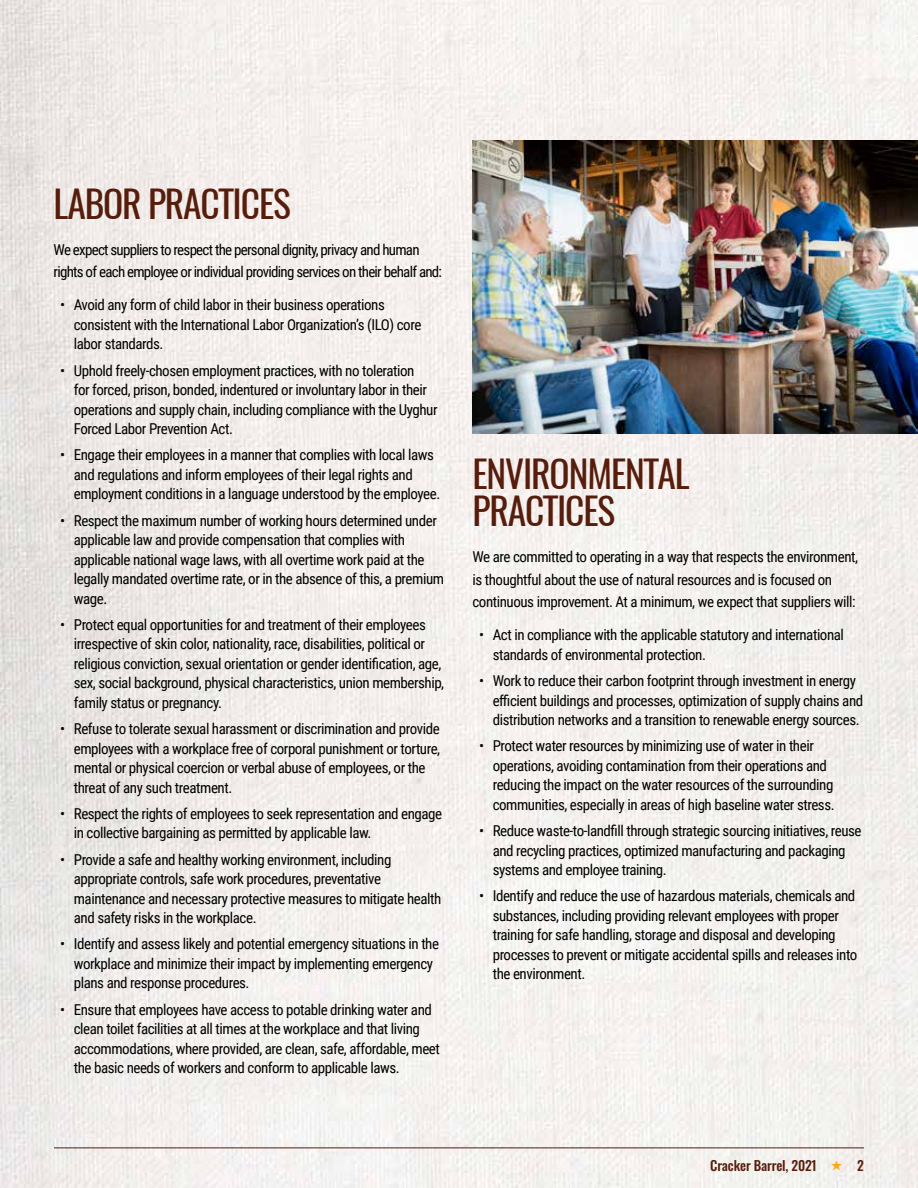
<style>
.page{position:relative;width:918px;height:1188px;background:#fff}
.page>*{position:absolute;margin:0;border:0;box-sizing:border-box;transform-origin:0 0}
.t1{font:37.5px/37.5px "Oswald";letter-spacing:-.03em;color:#571d0c}
.t2{font:15px/19.5px "Roboto Condensed";letter-spacing:-.03em;color:#000}
.t3{font:15px/22.5px "Roboto Condensed";letter-spacing:-.05em;color:#000}
.t4{font:500 13.5px "Oswald";letter-spacing:-.01em;color:#571d0c}
</style>
<div class="page">
<img style="left:0;top:0;width:918px;height:1188px">
<hr style="left:54px;top:1148px;width:810px;height:1px;background:#571d0c">
<img style="left:472px;top:140px;width:446px;height:293px">
<svg style="left:831px;top:1160px;width:11px;height:10px"></svg>
<h1 class="t1" style="left:54px;top:184px;width:239px">LABOR PRACTICES</h1>
<p class="t3" style="left:54px;top:238px;width:390px">We expect suppliers to respect the personal dignity, privacy and human rights of each employee or individual providing services on their behalf and:</p>
<p class="t2" style="left:74px;top:295px;width:349px;text-indent:-14px">• Avoid any form of child labor in their business operations consistent with the International Labor Organization’s (ILO) core labor standards.</p>
<p class="t2" style="left:74px;top:360px;width:365px;text-indent:-14px">• Uphold freely-chosen employment practices, with no toleration<br>for forced, prison, bonded, indentured or involuntary labor in their operations and supply chain, including compliance with the Uyghur Forced Labor Prevention Act.</p>
<p class="t2" style="left:74px;top:445px;width:368px;text-indent:-14px">• Engage their employees in a manner that complies with local laws and regulations and inform employees of their legal rights and employment conditions in a language understood by the employee.</p>
<p class="t2" style="left:74px;top:510px;width:372px;text-indent:-14px">• Respect the maximum number of working hours determined under applicable law and provide compensation that complies with applicable national wage laws, with all overtime work paid at the legally mandated overtime rate, or in the absence of this, a premium wage.</p>
<p class="t2" style="left:74px;top:614px;width:372px;text-indent:-14px">• Protect equal opportunities for and treatment of their employees irrespective of skin color, nationality, race, disabilities, political or religious conviction, sexual orientation or gender identification, age, sex, social background, physical characteristics, union membership, family status or pregnancy.</p>
<p class="t2" style="left:74px;top:719px;width:368px;text-indent:-14px">• Refuse to tolerate sexual harassment or discrimination and provide employees with a workplace free of corporal punishment or torture, mental or physical coercion or verbal abuse of employees, or the threat of any such treatment.</p>
<p class="t2" style="left:74px;top:803px;width:370px;text-indent:-14px">• Respect the rights of employees to seek representation and engage in collective bargaining as permitted by applicable law.</p>
<p class="t2" style="left:74px;top:849px;width:369px;text-indent:-14px">• Provide a safe and healthy working environment, including appropriate controls, safe work procedures, preventative maintenance and necessary protective measures to mitigate health and safety risks in the workplace.</p>
<p class="t2" style="left:74px;top:934px;width:367px;text-indent:-14px">• Identify and assess likely and potential emergency situations in the workplace and minimize their impact by implementing emergency plans and response procedures.</p>
<p class="t2" style="left:74px;top:999px;width:368px;text-indent:-14px">• Ensure that employees have access to potable drinking water and clean toilet facilities at all times at the workplace and that living accommodations, where provided, are clean, safe, affordable, meet the basic needs of workers and conform to applicable laws.</p>
<h1 class="t1" style="left:472px;top:454px;width:219px">ENVIRONMENTAL<br>PRACTICES</h1>
<p class="t2" style="left:472px;top:545px;width:387px;line-height:22.5px">We are committed to operating in a way that respects the environment, is thoughtful about the use of natural resources and is focused on continuous improvement. At a minimum, we expect that suppliers will:</p>
<p class="t2" style="left:493px;top:625px;width:353px;text-indent:-14px">• Act in compliance with the applicable statutory and international standards of environmental protection.</p>
<p class="t2" style="left:493px;top:671px;width:372px;text-indent:-14px">• Work to reduce their carbon footprint through investment in energy efficient buildings and processes, optimization of supply chains and distribution networks and a transition to renewable energy sources.</p>
<p class="t2" style="left:493px;top:736px;width:343px;text-indent:-14px">• Protect water resources by minimizing use of water in their operations, avoiding contamination from their operations and reducing the impact on the water resources of the surrounding communities, especially in areas of high baseline water stress.</p>
<p class="t2" style="left:493px;top:821px;width:370px;text-indent:-14px">• Reduce waste-to-landfill through strategic sourcing initiatives, reuse and recycling practices, optimized manufacturing and packaging systems and employee training.</p>
<p class="t2" style="left:493px;top:886px;width:366px;text-indent:-14px">• Identify and reduce the use of hazardous materials, chemicals and substances, including providing relevant employees with proper training for safe handling, storage and disposal and developing processes to prevent or mitigate accidental spills and releases into the environment.</p>
<p class="t4" style="left:710px;top:1158px;width:108px">Cracker Barrel, 2021</p>
<p class="t4" style="left:857px;top:1158px;width:8px">2</p>
</div>
